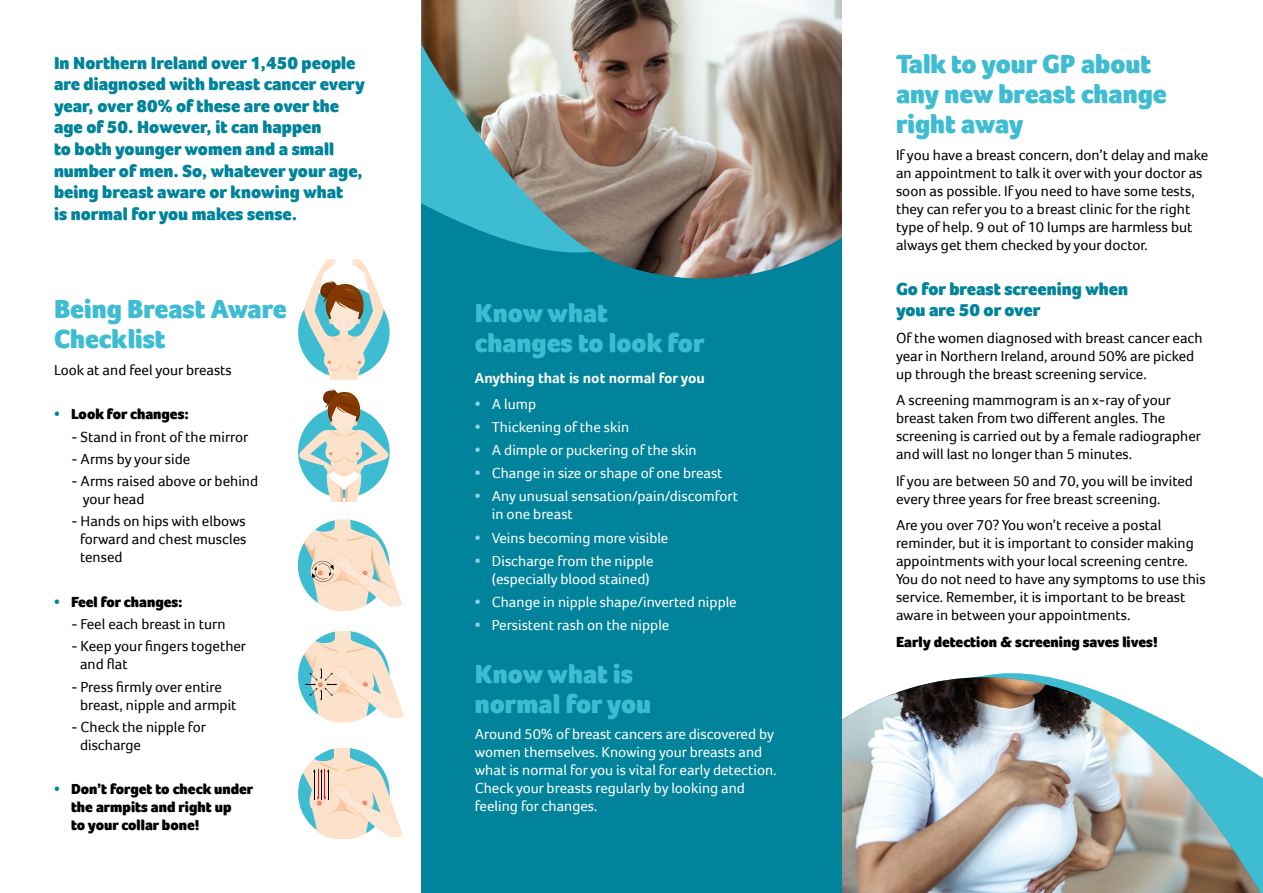
<style>
.page{position:relative;width:1263px;height:893px;background:#fff}
.page>*{position:absolute;margin:0;border:0;box-sizing:border-box;transform-origin:0 0}
.t1{font:900 27px/30px "Foco";color:#3ebcd2}
.t2{font:900 18px/21.6px "Foco";color:#00839b}
.t3{font:15px/18px "Foco";color:#000}
.t4{font:15px/18px "Foco";color:#fff}
.t5{font:900 15px/18px "Foco";color:#000}
.t6{font:700 15px "Foco";color:#fff}
.s1{color:#00839b}
.s2{font-weight:900;color:#8fd1e0}
</style>
<div class="page">
<div style="left:421px;top:0;width:421px;height:893px;background:#00839b"></div>
<img style="left:421px;top:0;width:421px;height:279px">
<svg style="left:976px;top:673px;width:287px;height:220px"></svg>
<img style="left:842px;top:677px;width:418px;height:216px">
<div style="left:298px;top:286px;width:92px;height:92px;background:#3ebcd2;border-radius:50%"></div>
<svg style="left:304px;top:259px;width:80px;height:121px"></svg>
<svg style="left:297px;top:389px;width:107px;height:450px"></svg>
<p class="t2" style="left:54px;top:52px;width:312px">In Northern Ireland over 1,450 people are diagnosed with breast cancer every year, over 80% of these are over the age of 50. However, it can happen<br>to both younger women and a small number of men. So, whatever your age, being breast aware or knowing what<br>is normal for you makes sense.</p>
<p class="t1" style="left:54px;top:294px;width:234px">Being Breast Aware<br>Checklist</p>
<p class="t3" style="left:54px;top:361px;width:179px">Look at and feel your breasts</p>
<p class="t5" style="left:54px;top:405px;width:136px"><span class="s1">•</span> Look for changes:</p>
<p class="t3" style="left:71px;top:427px;width:179px">- Stand in front of the mirror</p>
<p class="t3" style="left:71px;top:450px;width:121px">- Arms by your side</p>
<p class="t3" style="left:83px;top:472px;width:177px;text-indent:-12px">- Arms raised above or behind your head</p>
<p class="t3" style="left:80px;top:512px;width:168px;text-align:justify;text-indent:-9px">- Hands on hips with elbows forward and chest muscles tensed</p>
<p class="t5" style="left:54px;top:593px;width:130px"><span class="s1">•</span> Feel for changes:</p>
<p class="t3" style="left:71px;top:615px;width:156px">- Feel each breast in turn</p>
<p class="t3" style="left:80px;top:637px;width:168px;text-indent:-9px">- Keep your fingers together and flat</p>
<p class="t3" style="left:80px;top:677px;width:158px;text-indent:-9px">- Press firmly over entire breast, nipple and armpit</p>
<p class="t3" style="left:80px;top:718px;width:127px;text-indent:-9px">- Check the nipple for discharge</p>
<p class="t5" style="left:71px;top:780px;width:184px;text-indent:-17px"><span class="s1">•</span> Don’t forget to check under the armpits and right up<br>to your collar bone!</p>
<p class="t1" style="left:475px;top:298px;width:231px">Know what changes to look for</p>
<p class="t6" style="left:475px;top:369px;width:232px">Anything that is not normal for you</p>
<p class="t4" style="left:475px;top:395px;width:63px"><span class="s2">•</span> A lump</p>
<p class="t4" style="left:475px;top:418px;width:156px"><span class="s2">•</span> Thickening of the skin</p>
<p class="t4" style="left:475px;top:441px;width:223px"><span class="s2">•</span> A dimple or puckering of the skin</p>
<p class="t4" style="left:475px;top:464px;width:249px"><span class="s2">•</span> Change in size or shape of one breast</p>
<p class="t4" style="left:492px;top:487px;width:248px;text-indent:-17px"><span class="s2">•</span> Any unusual sensation/pain/discomfort in one breast</p>
<p class="t4" style="left:475px;top:528px;width:195px"><span class="s2">•</span> Veins becoming more visible</p>
<p class="t4" style="left:475px;top:551px;width:180px;text-align:right"><span class="s2">•</span> Discharge from the nipple (especially blood stained)</p>
<p class="t4" style="left:475px;top:593px;width:263px"><span class="s2">•</span> Change in nipple shape/inverted nipple</p>
<p class="t4" style="left:475px;top:616px;width:196px"><span class="s2">•</span> Persistent rash on the nipple</p>
<p class="t1" style="left:475px;top:659px;width:178px">Know what is normal for you</p>
<p class="t4" style="left:475px;top:725px;width:303px">Around 50% of breast cancers are discovered by women themselves. Knowing your breasts and what is normal for you is vital for early detection.<br>Check your breasts regularly by looking and feeling for changes.</p>
<p class="t1" style="left:896px;top:49px;width:272px">Talk to your GP about any new breast change right away</p>
<p class="t3" style="left:896px;top:145px;width:314px">If you have a breast concern, don’t delay and make an appointment to talk it over with your doctor as soon as possible. If you need to have some tests, they can refer you to a breast clinic for the right type of help. 9 out of 10 lumps are harmless but always get them checked by your doctor.</p>
<p class="t2" style="left:896px;top:278px;width:234px">Go for breast screening when you are 50 or over</p>
<p class="t3" style="left:896px;top:328px;width:308px">Of the women diagnosed with breast cancer each year in Northern Ireland, around 50% are picked up through the breast screening service.</p>
<p class="t3" style="left:896px;top:391px;width:307px">A screening mammogram is an x-ray of your breast taken from two different angles. The screening is carried out by a female radiographer and will last no longer than 5 minutes.</p>
<p class="t3" style="left:896px;top:471px;width:298px">If you are between 50 and 70, you will be invited every three years for free breast screening.</p>
<p class="t3" style="left:896px;top:516px;width:311px">Are you over 70? You won’t receive a postal reminder, but it is important to consider making appointments with your local screening centre.<br>You do not need to have any symptoms to use this service. Remember, it is important to be breast aware in between your appointments.</p>
<p class="t5" style="left:896px;top:633px;width:263px">Early detection &amp; screening saves lives!</p>
</div>
